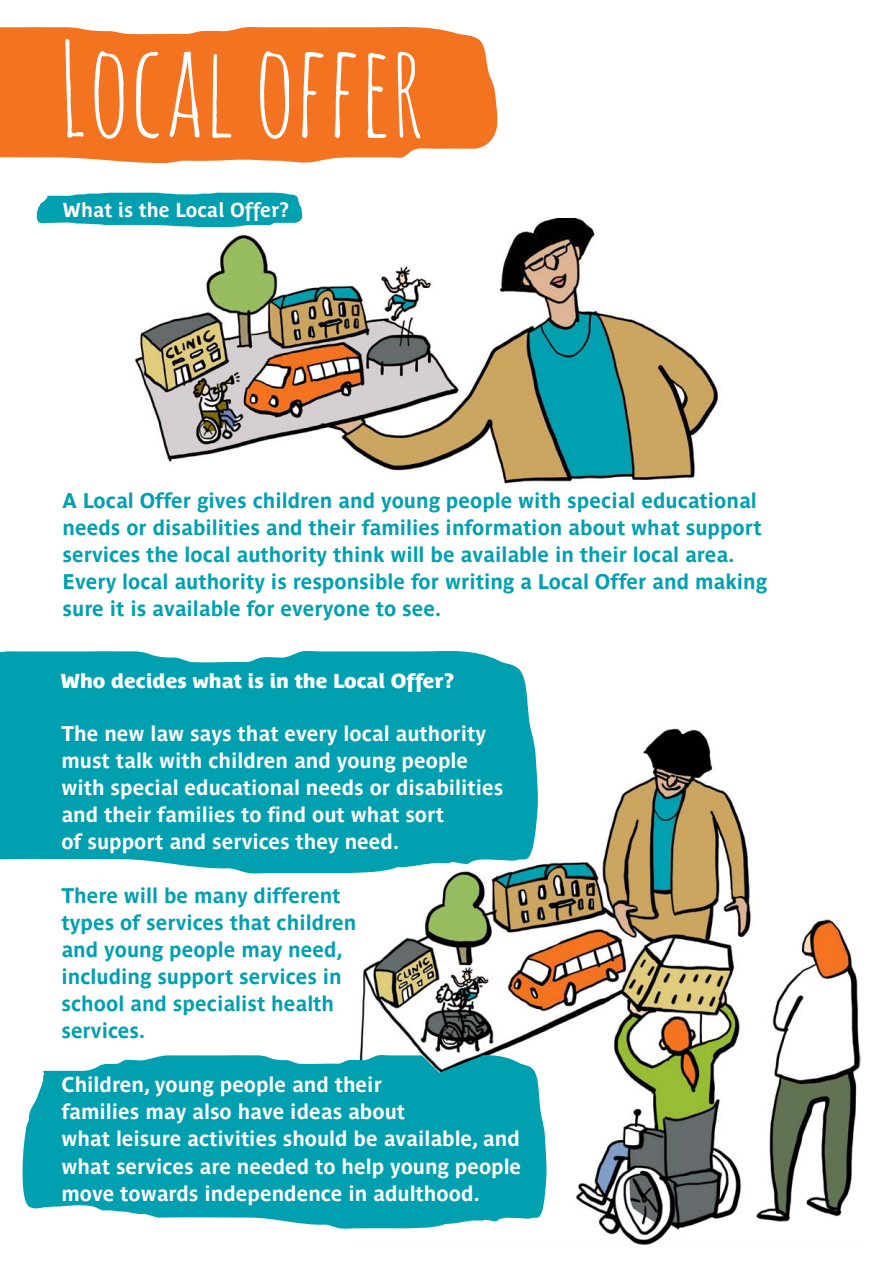
<style>
.page{position:relative;width:893px;height:1263px;background:#fff}
.page>*{position:absolute;margin:0;border:0;box-sizing:border-box;transform-origin:0 0}
.t1{font:126.6px "Amatic SC";color:#fff}
.t2{font:700 21px/27px "Parisine";color:#00a0b0}
.t3{font:700 21px/27px "Parisine";color:#fff}
.t4{font:19.95px "Parisine Plus Sombre";color:#fff}
.t5{font:700 19.95px "Parisine Plus";color:#fff}
</style>
<div class="page">
<img style="left:360px;top:728px;width:500px;height:517px">
<svg style="left:0;top:650px;width:539px;height:224px;background:#12a6b5"></svg>
<svg style="left:22px;top:1053px;width:525px;height:176px;background:#1caab8"></svg>
<svg style="left:0;top:27px;width:498px;height:137px;background:#f47d32"></svg>
<img style="left:134px;top:219px;width:587px;height:265px">
<svg style="left:36px;top:192px;width:266px;height:35px;background:#20acba"></svg>
<img style="left:385px;top:973px;width:164px;height:100px">
<p class="t1" style="left:59px;top:8px;width:368px">Local offer</p>
<p class="t5" style="left:63px;top:198px;width:228px">What is the Local Offer?</p>
<p class="t2" style="left:63px;top:487px;width:706px">A Local Offer gives children and young people with special educational needs or disabilities and their families information about what support services the local authority think will be available in their local area.<br>Every local authority is responsible for writing a Local Offer and making sure it is available for everyone to see.</p>
<p class="t4" style="left:60px;top:669px;width:396px">Who decides what is in the Local Offer?</p>
<p class="t3" style="left:61px;top:720px;width:443px">The new law says that every local authority must talk with children and young people with special educational needs or disabilities and their families to find out what sort<br>of support and services they need.</p>
<p class="t2" style="left:61px;top:882px;width:296px">There will be many different types of services that children and young people may need, including support services in school and specialist health services.</p>
<p class="t3" style="left:61px;top:1071px;width:461px">Children, young people and their<br>families may also have ideas about<br>what leisure activities should be available, and what services are needed to help young people move towards independence in adulthood.</p>
</div>
